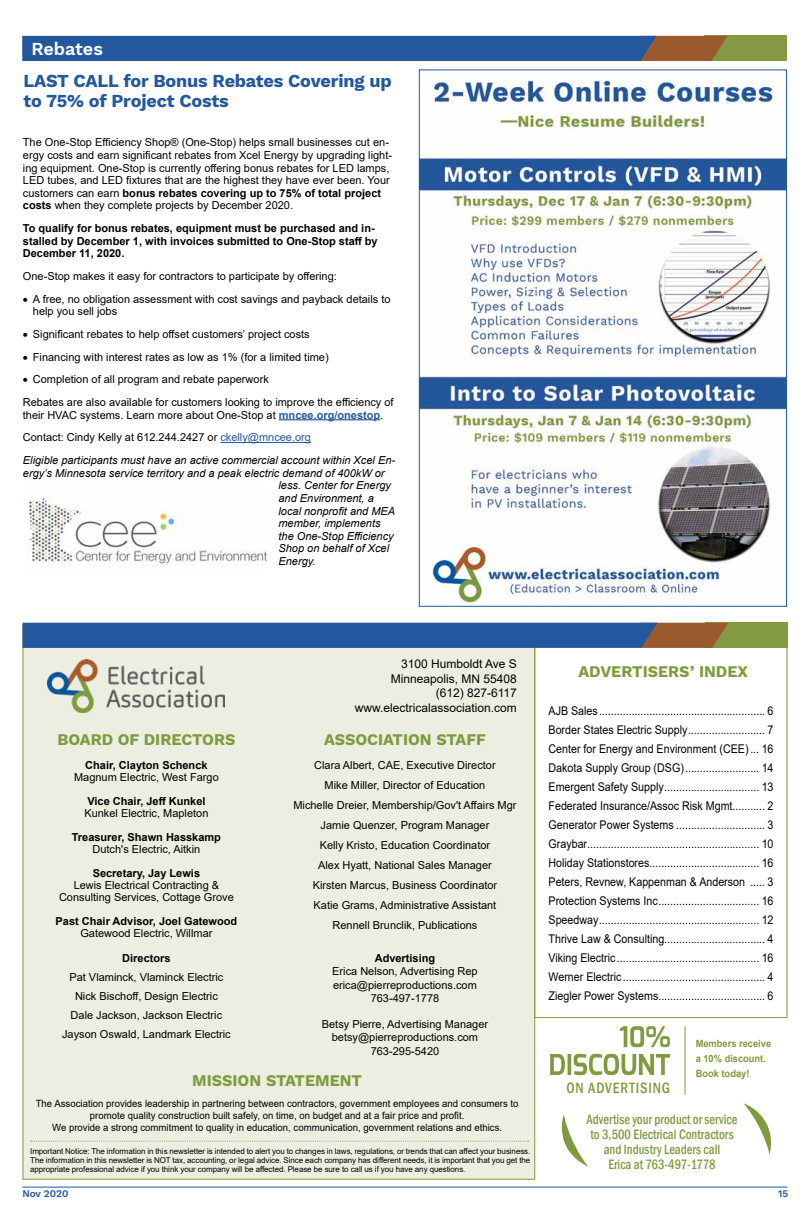
<style>
.page{position:relative;width:810px;height:1224px;background:#fff}
.page>*{position:absolute;margin:0;border:0;box-sizing:border-box;transform-origin:0 0}
.t1{font:700 18px/20.7px "Work Sans";letter-spacing:-.01em;color:#23589c}
.t2{font:600 18px "Work Sans";color:#fff}
.t3{font:700 16px "Work Sans";color:#7e9b3d}
.t4{font:500 condensed 15.4px "Franklin Gothic";letter-spacing:.06em;color:#7e9b3d;scale:.95 1}
.t5{font:500 condensed 14px/15px "Franklin Gothic";color:#7e9b3d;text-align:center;scale:.91 1}
.t6{font:12px/19px "Arial";color:#000;text-align:justify;scale:.89 1}
.t7{font:12px/14.4px "Arial";color:#000;text-align:right}
.t8{font:11px/20px "Arial";color:#000;text-align:center}
.t9{font:700 11px/12.6px "Arial";color:#000}
.t10{font:italic 11px/12.7px "Arial";color:#000}
.t11{font:10px/12px "Arial";color:#000;text-align:center;scale:.96 1}
.t12{font:700 10px/15px "Arial";color:#7e9b3d;scale:.93 1}
.t13{font:600 10px "Work Sans";color:#23589c}
.t14{font:8px/9px "Arial";letter-spacing:-.01em;color:#000;text-align:justify}
.s1{font-weight:700}
.s2{font-weight:700;color:#23589c}
.s3{color:#23589c}
.s4{font-style:italic}
</style>
<div class="page">
<div style="left:705px;top:36px;width:82px;height:25px;background:#849944"></div>
<svg style="left:22px;top:36px;width:705px;height:25px;background:#305891"></svg>
<hr style="left:22px;top:1187px;width:765px;height:1px;background:#23589c">
<svg style="left:536px;top:648px;width:252px;height:371px"></svg>
<svg style="left:561px;top:1114px;width:27px;height:53px"></svg>
<svg style="left:744px;top:1103px;width:27px;height:52px"></svg>
<hr style="left:685px;top:1026px;width:1px;height:69px;background:#7e9b3d">
<svg style="left:550px;top:1054px;width:120px;height:21px"></svg>
<svg style="left:620px;top:1026px;width:50px;height:21px"></svg>
<div style="left:22px;top:648px;width:514px;height:532px;background:#edeee2"></div>
<svg style="left:30px;top:1141px;width:499px;height:1px"></svg>
<div style="left:705px;top:623px;width:83px;height:25px;background:#849944"></div>
<svg style="left:22px;top:623px;width:706px;height:25px;background:#315991"></svg>
<img style="left:48px;top:660px;width:176px;height:52px">
<hr style="left:279px;top:419px;width:101px;height:1px;background:#23589c">
<hr style="left:220px;top:442px;width:91px;height:1px;background:#23589c">
<img style="left:25px;top:497px;width:243px;height:70px">
<img style="left:421px;top:80px;width:364px;height:525px">
<h1 class="t2" style="left:31px;top:38px;width:73px">Rebates</h1>
<h1 class="t1" style="left:24px;top:71px;width:370px">LAST CALL for Bonus Rebates Covering up to 75% of Project Costs</h1>
<p class="t8" style="left:23px;top:136px;width:371px;line-height:12.6px;text-align:left">The One-Stop Efficiency Shop® (One-Stop) helps small businesses cut en&shy;ergy costs and earn significant rebates from Xcel Energy by upgrading light&shy;ing equipment. One-Stop is currently offering bonus rebates for LED lamps, LED tubes, and LED fixtures that are the highest they have ever been. Your customers can earn <span class="s1">bonus rebates covering up to 75% of total project costs</span> when they complete projects by December 2020.</p>
<p class="t9" style="left:23px;top:222px;width:356px">To qualify for bonus rebates, equipment must be purchased and in&shy;stalled by December 1, with invoices submitted to One-Stop staff by<br>December 11, 2020.</p>
<p class="t8" style="left:23px;top:266px;width:316px">One-Stop makes it easy for contractors to participate by offering:</p>
<p class="t8" style="left:33px;top:293px;width:359px;line-height:12.6px;text-align:left;text-indent:-10px">• A free, no obligation assessment with cost savings and payback details to help you sell jobs</p>
<p class="t8" style="left:23px;top:324px;width:288px">• Significant rebates to help offset customers’ project costs</p>
<p class="t8" style="left:23px;top:347px;width:307px">• Financing with interest rates as low as 1% (for a limited time)</p>
<p class="t8" style="left:23px;top:368px;width:372px;line-height:22.6px;text-align:left">• Completion of all program and rebate paperwork<br>Rebates are also available for customers looking to improve the efficiency of</p>
<p class="t8" style="left:23px;top:403px;width:374px;line-height:22.6px;text-align:left">their HVAC systems. Learn more about One-Stop at <span class="s2">mncee.org/onestop</span>.<br>Contact: Cindy Kelly at 612.244.2427 or <span class="s3">ckelly@mncee.org<br></span><span class="s4">Eligible participants must have an active commercial account within Xcel En-</span></p>
<p class="t10" style="left:278px;top:467px;width:118px;text-indent:-256px">ergy’s Minnesota service territory and a peak electric demand of 400kW or less. Center for Energy and Environment, a local nonprofit and MEA member, implements the One-Stop Efficiency<br>Shop on behalf of Xcel<br>Energy.</p>
<p class="t7" style="left:355px;top:657px;width:164px">3100 Humboldt Ave S<br>Minneapolis, MN 55408<br>(612) 827-6117 www.electricalassociation.com</p>
<h2 class="t3" style="left:578px;top:662px;width:171px">ADVERTISERS’ INDEX</h2>
<p class="t6" style="left:549px;top:701px;width:254px">AJB Sales........................................................ 6<br>Border States Electric Supply.......................... 7<br>Center for Energy and Environment (CEE) ... 16<br>Dakota Supply Group (DSG)......................... 14<br>Emergent Safety Supply................................ 13<br>Federated Insurance/Assoc Risk Mgmt........... 2<br>Generator Power Systems .............................. 3<br>Graybar.......................................................... 10<br>Holiday Stationstores..................................... 16<br>Peters, Revnew, Kappenman &amp; Anderson ..... 3<br>Protection Systems Inc.................................. 16<br>Speedway...................................................... 12<br>Thrive Law &amp; Consulting.................................. 4<br>Viking Electric ................................................ 16<br>Werner Electric ................................................ 4<br>Ziegler Power Systems.................................... 6</p>
<h2 class="t3" style="left:58px;top:730px;width:179px">BOARD OF DIRECTORS</h2>
<p class="t9" style="left:85px;top:759px;width:124px">Chair, Clayton Schenck</p>
<p class="t8" style="left:74px;top:767px;width:146px">Magnum Electric, West Fargo</p>
<p class="t9" style="left:87px;top:795px;width:120px">Vice Chair, Jeff Kunkel</p>
<p class="t8" style="left:84px;top:803px;width:126px">Kunkel Electric, Mapleton</p>
<p class="t9" style="left:72px;top:831px;width:151px">Treasurer, Shawn Hasskamp</p>
<p class="t8" style="left:93px;top:839px;width:109px">Dutch's Electric, Aitkin</p>
<p class="t9" style="left:93px;top:867px;width:109px">Secretary, Jay Lewis</p>
<p class="t8" style="left:59px;top:879px;width:176px;line-height:12px">Lewis Electrical Contracting &amp;<br>Consulting Services, Cottage Grove</p>
<p class="t9" style="left:56px;top:915px;width:183px">Past Chair Advisor, Joel Gatewood</p>
<p class="t8" style="left:80px;top:923px;width:134px">Gatewood Electric, Willmar</p>
<p class="t9" style="left:122px;top:952px;width:50px">Directors</p>
<p class="t8" style="left:62px;top:967px;width:170px;line-height:19px">Pat Vlaminck, Vlaminck Electric<br>Nick Bischoff, Design Electric<br>Dale Jackson, Jackson Electric<br>Jayson Oswald, Landmark Electric</p>
<h2 class="t3" style="left:324px;top:730px;width:163px">ASSOCIATION STAFF</h2>
<p class="t8" style="left:293px;top:755px;width:225px">Clara Albert, CAE, Executive Director<br>Mike Miller, Director of Education<br>Michelle Dreier, Membership/Gov't Affairs Mgr Jamie Quenzer, Program Manager<br>Kelly Kristo, Education Coordinator<br>Alex Hyatt, National Sales Manager<br>Kirsten Marcus, Business Coordinator<br>Katie Grams, Administrative Assistant<br>Rennell Brunclik, Publications</p>
<p class="t9" style="left:375px;top:952px;width:62px">Advertising</p>
<p class="t8" style="left:332px;top:965px;width:147px;line-height:13.2px">Erica Nelson, Advertising Rep erica@pierreproductions.com<br>763-497-1778</p>
<p class="t8" style="left:322px;top:1018px;width:168px;line-height:13.2px">Betsy Pierre, Advertising Manager betsy@pierreproductions.com<br>763-295-5420</p>
<p class="t12" style="left:696px;top:1037px;width:83px">Members receive a 10% discount.<br>Book today!</p>
<h2 class="t3" style="left:192px;top:1071px;width:171px">MISSION STATEMENT</h2>
<p class="t11" style="left:36px;top:1097px;width:504px">The Association provides leadership in partnering between contractors, government employees and consumers to promote quality construction built safely, on time, on budget and at a fair price and profit.<br>We provide a strong commitment to quality in education, communication, government relations and ethics.</p>
<h3 class="t4" style="left:566px;top:1078px;width:111px">ON ADVERTISING</h3>
<p class="t5" style="left:587px;top:1112px;width:167px">Advertise your product or service to 3,500 Electrical Contractors and Industry Leaders call<br>Erica at 763-497-1778</p>
<p class="t14" style="left:30px;top:1146px;width:502px">Important Notice: The information in this newsletter is intended to alert you to changes in laws, regulations, or trends that can affect your business.<br>The information in this newsletter is NOT tax, accounting, or legal advice. Since each company has different needs, it is important that you get the appropriate professional advice if you think your company will be affected. Please be sure to call us if you have any questions.</p>
<p class="t13" style="left:22px;top:1188px;width:48px">Nov 2020</p>
<p class="t13" style="left:778px;top:1188px;width:12px">15</p>
</div>
